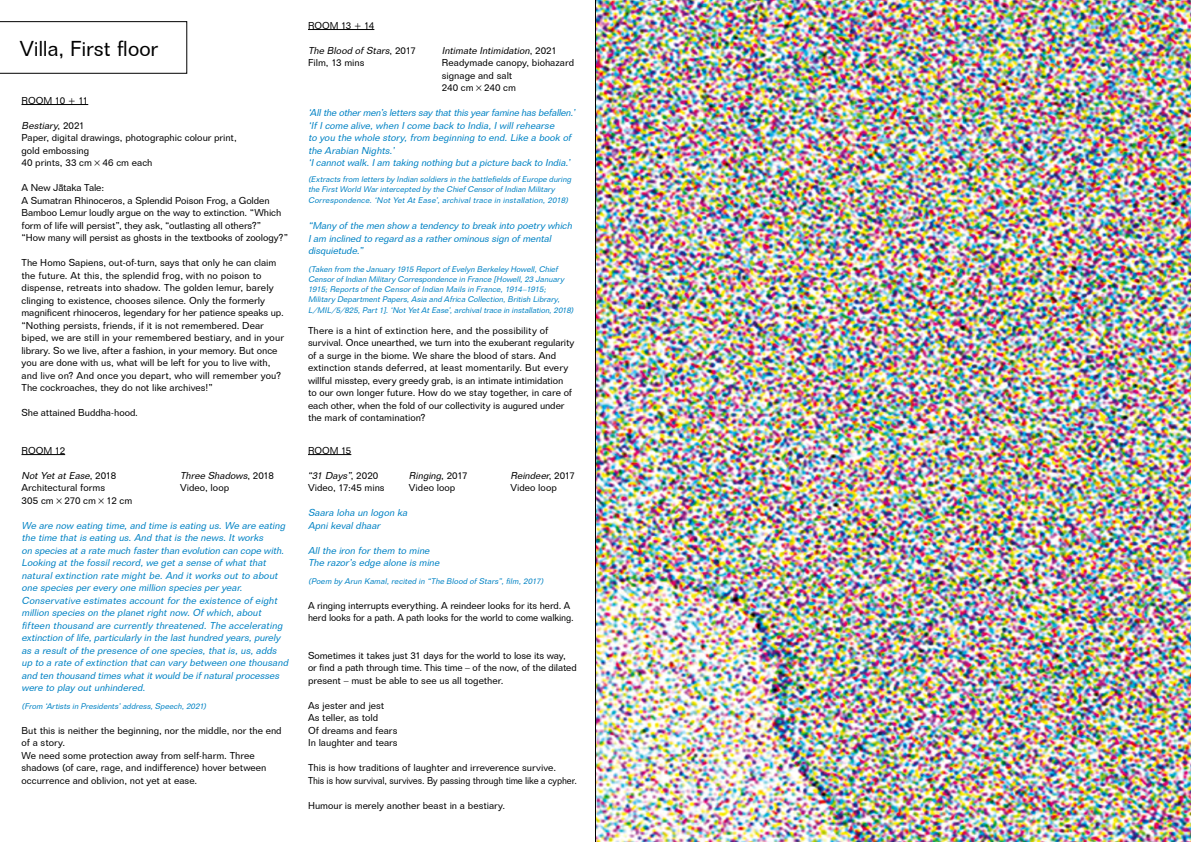
<style>
.page{position:relative;width:1191px;height:842px;background:#fff}
.page>*{position:absolute;margin:0;border:0;box-sizing:border-box;transform-origin:0 0}
.TYPO_PLAKAT{font:21px "Folio BT";letter-spacing:-.01em;color:#000}
.TEXT_9_75___12_5{font:9.8px/12.5px "Folio BT";letter-spacing:-.005em;color:#000}
.TEXT_9_75___12_5-2{font:italic 9.8px/12.5px "Folio BT";letter-spacing:-.01em;color:#0082c4}
.TEXT_9_75___12_5-3{font:italic 9.8px "Folio BT";color:#000}
.TEXT_9_75___12_5-4{font:9.8px "Folio BT";letter-spacing:-.005em;color:#000;scale:.93 1}
.TEXT_9_75___12_5-5{font:italic 8px/10px "Folio BT";color:#0082c4}
.s1{font-style:normal}
</style>
<div class="page">
<hr style="left:21px;top:104px;width:67px;height:1px;background:#000">
<hr style="left:21px;top:454px;width:44px;height:1px;background:#000">
<hr style="left:308px;top:29px;width:66px;height:1px;background:#000">
<hr style="left:308px;top:454px;width:43px;height:1px;background:#000">
<img style="left:596px;top:0;width:595px;height:842px">
<svg style="left:0;top:21px;width:187px;height:53px"></svg>
<hr style="left:595px;top:0;width:1px;height:842px;background:#000">
<p class="TYPO_PLAKAT" style="left:20px;top:35px;width:140px">Villa, First floor</p>
<p class="TEXT_9_75___12_5" style="left:21px;top:94px;width:68px">ROOM 10 + 11</p>
<p class="TEXT_9_75___12_5-3" style="left:21px;top:119px;width:65px">Bestiary<span class="s1">, 2 0 2 1</span></p>
<p class="TEXT_9_75___12_5" style="left:21px;top:131px;width:217px">Paper, digital drawings, photographic colour print, gold embossing</p>
<p class="TEXT_9_75___12_5" style="left:21px;top:156px;width:132px">40 prints, 33 cm×46 cm each</p>
<p class="TEXT_9_75___12_5" style="left:21px;top:181px;width:84px">A New Jataka Tale:</p>
<p class="TEXT_9_75___12_5" style="left:21px;top:194px;width:268px">A Sumatran Rhinoceros, a Splendid Poison Frog, a Golden Bamboo Lemur loudly argue on the way to extinction. “Which form of life will persist”, they ask, “outlasting all others?”<br>“How many will persist as ghosts in the textbooks of zoology?”</p>
<p class="TEXT_9_75___12_5" style="left:21px;top:256px;width:264px">The Homo Sapiens, out-of-turn, says that only he can claim the future. At this, the splendid frog, with no poison to dispense, retreats into shadow. The golden lemur, barely clinging to existence, chooses silence. Only the formerly magnificent rhinoceros, legendary for her patience speaks up.</p>
<p class="TEXT_9_75___12_5" style="left:21px;top:319px;width:264px">“Nothing persists, friends, if it is not remembered. Dear biped, we are still in your remembered bestiary, and in your library. So we live, after a fashion, in your memory. But once you are done with us, what will be left for you to live with, and live on? And once you depart, who will remember you?<br>The cockroaches, they do not like archives!”</p>
<p class="TEXT_9_75___12_5" style="left:21px;top:406px;width:118px">She attained Buddha-hood.</p>
<p class="TEXT_9_75___12_5" style="left:21px;top:444px;width:45px">ROOM 12</p>
<p class="TEXT_9_75___12_5-3" style="left:21px;top:469px;width:96px">NotYetatEase<span class="s1">, 2 0 1 8</span></p>
<p class="TEXT_9_75___12_5" style="left:21px;top:481px;width:85px">Architectural forms</p>
<p class="TEXT_9_75___12_5" style="left:21px;top:494px;width:112px">305 cm×270 cm×12 cm</p>
<p class="TEXT_9_75___12_5-2" style="left:21px;top:519px;width:270px">We are now eating time,and time is eating us.We are eating the time thatis eating us.And thatis the news.Itworks<br>on species ata rate much fasterthan evolution can cope with.<br>Looking atthe fossilrecord,we geta sense ofwhatthat natural extinction rate might be. And it works out to about one species perevery one million species peryear.<br>Conservative estimates account for the existence of eight million species on the planetrightnow.Ofwhich,about fifteen thousand are currently threatened. The accelerating extinction oflife,particularly in the lasthundred years,purely as a resultofthe presence ofone species,thatis,us,adds up to a rate ofextinction thatcan vary between one thousand and ten thousand times whatitwould be ifnaturalprocesses were to play outunhindered.</p>
<p class="TEXT_9_75___12_5-5" style="left:21px;top:701px;width:188px">(From ‘Artists in Presidents’address,Speech,2021)</p>
<p class="TEXT_9_75___12_5" style="left:21px;top:724px;width:262px">But this is neither the beginning, nor the middle, nor the end of a story.</p>
<p class="TEXT_9_75___12_5" style="left:21px;top:749px;width:246px">We need some protection away from self-harm. Three shadows (of care, rage, and indifference) hover between occurrence and oblivion, not yet at ease.</p>
<p class="TEXT_9_75___12_5-3" style="left:180px;top:469px;width:95px">Three Shadows<span class="s1">, 2 0 1 8</span></p>
<p class="TEXT_9_75___12_5" style="left:180px;top:481px;width:51px">Video, loop</p>
<p class="TEXT_9_75___12_5" style="left:308px;top:19px;width:68px">ROOM 13 + 14</p>
<p class="TEXT_9_75___12_5-3" style="left:308px;top:44px;width:109px">The Blood ofStars<span class="s1">, 2 0 17</span></p>
<p class="TEXT_9_75___12_5" style="left:308px;top:56px;width:58px">Film, 13 mins</p>
<p class="TEXT_9_75___12_5-3" style="left:442px;top:44px;width:117px">Intimate Intimidation<span class="s1">, 2 0 2 1</span></p>
<p class="TEXT_9_75___12_5" style="left:442px;top:56px;width:134px">Readymade canopy, biohazard signage and salt</p>
<p class="TEXT_9_75___12_5" style="left:442px;top:81px;width:76px">240 cm×240 cm</p>
<p class="TEXT_9_75___12_5-2" style="left:308px;top:106px;width:271px">‘Allthe othermen’sletterssay thatthisyearfamine hasbefallen.’ ‘IfIcome alive,when Icome back to India,Iwillrehearse<br>to you the whole story,from beginning to end.Like a book of the Arabian Nights.’</p>
<p class="TEXT_9_75___12_5-2" style="left:308px;top:156px;width:266px">‘Icannotwalk.Iam taking nothing buta picture back to India.’</p>
<p class="TEXT_9_75___12_5-5" style="left:308px;top:174px;width:266px">(Extracts from letters by Indian soldiers in the battlefields ofEurope during the FirstWorld Warintercepted by the ChiefCensorofIndian Military</p>
<p class="TEXT_9_75___12_5-5" style="left:308px;top:195px;width:264px">Correspondence. ‘Not Yet At Ease’, archival trace in installation, 2018)</p>
<p class="TEXT_9_75___12_5-2" style="left:308px;top:219px;width:268px">“Many ofthe men show a tendency to break into poetry which<br>Iam inclined to regard as a ratherominous sign ofmental disquietude.”</p>
<p class="TEXT_9_75___12_5-5" style="left:308px;top:264px;width:258px">(Taken from the January 1915 ReportofEvelyn Berkeley Howell,Chief CensorofIndian Military Correspondence in France [Howell,23 January 1915;Reports ofthe CensorofIndian Mails in France,1914–1915; Military DepartmentPapers,Asia and Africa Collection,British Library,</p>
<p class="TEXT_9_75___12_5-5" style="left:308px;top:305px;width:269px">L/MIL/5/825,Part1].‘NotYetAtEase’,archivaltrace in installation,2018)</p>
<p class="TEXT_9_75___12_5" style="left:308px;top:324px;width:268px">There is a hint of extinction here, and the possibility of survival. Once unearthed, we turn into the exuberant regularity of a surge in the biome. We share the blood of stars. And extinction stands deferred, at least momentarily. But every willful misstep, every greedy grab, is an intimate intimidation<br>to our own longer future. How do we stay together, in care of each other, when the fold of our collectivity is augured under the mark of contamination?</p>
<p class="TEXT_9_75___12_5" style="left:308px;top:444px;width:45px">ROOM 15</p>
<p class="TEXT_9_75___12_5-3" style="left:307px;top:469px;width:72px">“31 Days”<span class="s1">, 2 0 2 0</span></p>
<p class="TEXT_9_75___12_5" style="left:308px;top:481px;width:78px">Video, 17:45 mins</p>
<p class="TEXT_9_75___12_5-2" style="left:308px;top:506px;width:103px">Saara loha un logon ka</p>
<p class="TEXT_9_75___12_5-2" style="left:308px;top:519px;width:76px">Apnikevaldhaar</p>
<p class="TEXT_9_75___12_5-2" style="left:308px;top:544px;width:125px">Allthe iron forthem to mine</p>
<p class="TEXT_9_75___12_5-2" style="left:308px;top:556px;width:135px">The razor’s edge alone is mine</p>
<p class="TEXT_9_75___12_5-5" style="left:308px;top:576px;width:239px">(Poem by Arun Kamal,recited in “The Blood ofStars”,film,2017)</p>
<p class="TEXT_9_75___12_5" style="left:308px;top:599px;width:267px">A ringing interrupts everything. A reindeer looks for its herd. A herd looks for a path. A path looks for the world to come walking.</p>
<p class="TEXT_9_75___12_5" style="left:308px;top:649px;width:270px">Sometimes it takes just 31 days for the world to lose its way, or find a path through time. This time – of the now, of the dilated present – must be able to see us all together.</p>
<p class="TEXT_9_75___12_5" style="left:308px;top:699px;width:78px">As jester and jest</p>
<p class="TEXT_9_75___12_5" style="left:308px;top:711px;width:72px">As teller, as told</p>
<p class="TEXT_9_75___12_5" style="left:308px;top:724px;width:91px">Of dreams and fears</p>
<p class="TEXT_9_75___12_5" style="left:308px;top:736px;width:91px">In laughter and tears</p>
<p class="TEXT_9_75___12_5" style="left:308px;top:761px;width:250px">This is how traditions of laughter and irreverence survive.</p>
<p class="TEXT_9_75___12_5-4" style="left:308px;top:774px;width:290px">This is how survival, survives. By passing through time like a cypher.</p>
<p class="TEXT_9_75___12_5" style="left:308px;top:799px;width:199px">Humour is merely another beast in a bestiary.</p>
<p class="TEXT_9_75___12_5-3" style="left:409px;top:469px;width:60px">Ringing<span class="s1">, 2 0 17</span></p>
<p class="TEXT_9_75___12_5" style="left:409px;top:481px;width:48px">Video loop</p>
<p class="TEXT_9_75___12_5-3" style="left:510px;top:469px;width:66px">Reindeer<span class="s1">, 2 0 17</span></p>
<p class="TEXT_9_75___12_5" style="left:510px;top:481px;width:48px">Video loop</p>
</div>
